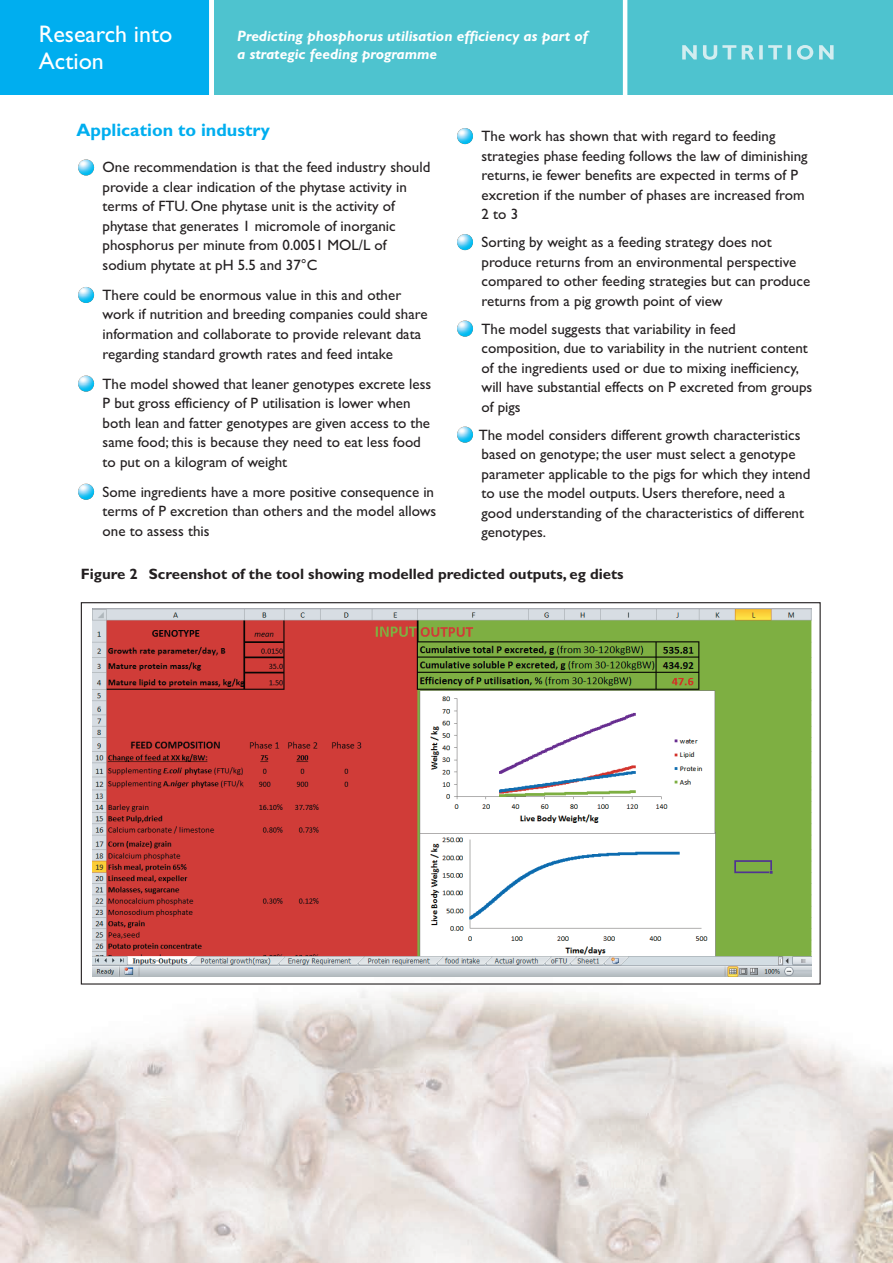
<style>
.page{position:relative;width:893px;height:1263px;background:#fff}
.page>*{position:absolute;margin:0;border:0;box-sizing:border-box;transform-origin:0 0}
.t1{font:24px/27px "Gill Sans";color:#fff}
.t2{font:700 18px "Gill Sans";color:#00aeef}
.t3{font:15px/19.5px "Gill Sans";color:#231f20}
.t4{font:italic 700 15px/18.8px "Gill Sans";color:#fff}
.t5{font:700 15px "Gill Sans";color:#231f20}
</style>
<div class="page">
<img style="left:0;top:958px;width:893px;height:305px">
<div style="left:0;top:0;width:212px;height:95px;background:#00aeef"></div>
<div style="left:214px;top:0;width:679px;height:95px;background:#4ec3cf"></div>
<div style="left:209px;top:0;width:5px;height:96px;background:#fff"></div>
<svg style="left:682px;top:45px;width:152px;height:15px"></svg>
<hr style="left:623px;top:0;width:4px;height:101px;background:#fff">
<img style="left:78px;top:159px;width:16px;height:16px">
<img style="left:78px;top:287px;width:16px;height:16px">
<img style="left:78px;top:376px;width:16px;height:16px">
<img style="left:78px;top:484px;width:16px;height:16px">
<img style="left:457px;top:128px;width:16px;height:16px">
<img style="left:457px;top:234px;width:16px;height:16px">
<img style="left:457px;top:321px;width:16px;height:16px">
<img style="left:457px;top:427px;width:16px;height:16px">
<img style="left:92px;top:609px;width:719px;height:368px">
<h1 class="t1" style="left:39px;top:20px;width:135px">Research into<br>Action</h1>
<p class="t4" style="left:237px;top:28px;width:352px">Predicting phosphorus utilisation efficiency as part of a strategic feeding programme</p>
<p class="t2" style="left:77px;top:123px;width:195px">Application to industry</p>
<p class="t3" style="left:103px;top:157px;width:329px">One recommendation is that the feed industry should provide a clear indication of the phytase activity in terms of FTU. One phytase unit is the activity of phytase that generates 1 micromole of inorganic phosphorus per minute from 0.0051 MOL/L of sodium phytate at pH 5.5 and 37°C</p>
<p class="t3" style="left:103px;top:285px;width:327px">There could be enormous value in this and other work if nutrition and breeding companies could share information and collaborate to provide relevant data regarding standard growth rates and feed intake</p>
<p class="t3" style="left:103px;top:374px;width:330px">The model showed that leaner genotypes excrete less P but gross efficiency of P utilisation is lower when both lean and fatter genotypes are given access to the same food; this is because they need to eat less food to put on a kilogram of weight</p>
<p class="t3" style="left:103px;top:482px;width:335px">Some ingredients have a more positive consequence in terms of P excretion than others and the model allows one to assess this</p>
<p class="t3" style="left:482px;top:126px;width:328px">The work has shown that with regard to feeding strategies phase feeding follows the law of diminishing returns, ie fewer benefits are expected in terms of P excretion if the number of phases are increased from 2 to 3</p>
<p class="t3" style="left:482px;top:232px;width:330px">Sorting by weight as a feeding strategy does not produce returns from an environmental perspective compared to other feeding strategies but can produce returns from a pig growth point of view</p>
<p class="t3" style="left:482px;top:319px;width:332px">The model suggests that variability in feed composition, due to variability in the nutrient content of the ingredients used or due to mixing inefficiency, will have substantial effects on P excreted from groups of pigs</p>
<p class="t3" style="left:479px;top:425px;width:333px">The model considers different growth characteristics based on genotype; the user must select a genotype parameter applicable to the pigs for which they intend to use the model outputs. Users therefore, need a good understanding of the characteristics of different genotypes.</p>
<p class="t5" style="left:81px;top:568px;width:544px">Figure 2 Screenshot of the tool showing modelled predicted outputs, eg diets</p>
</div>
